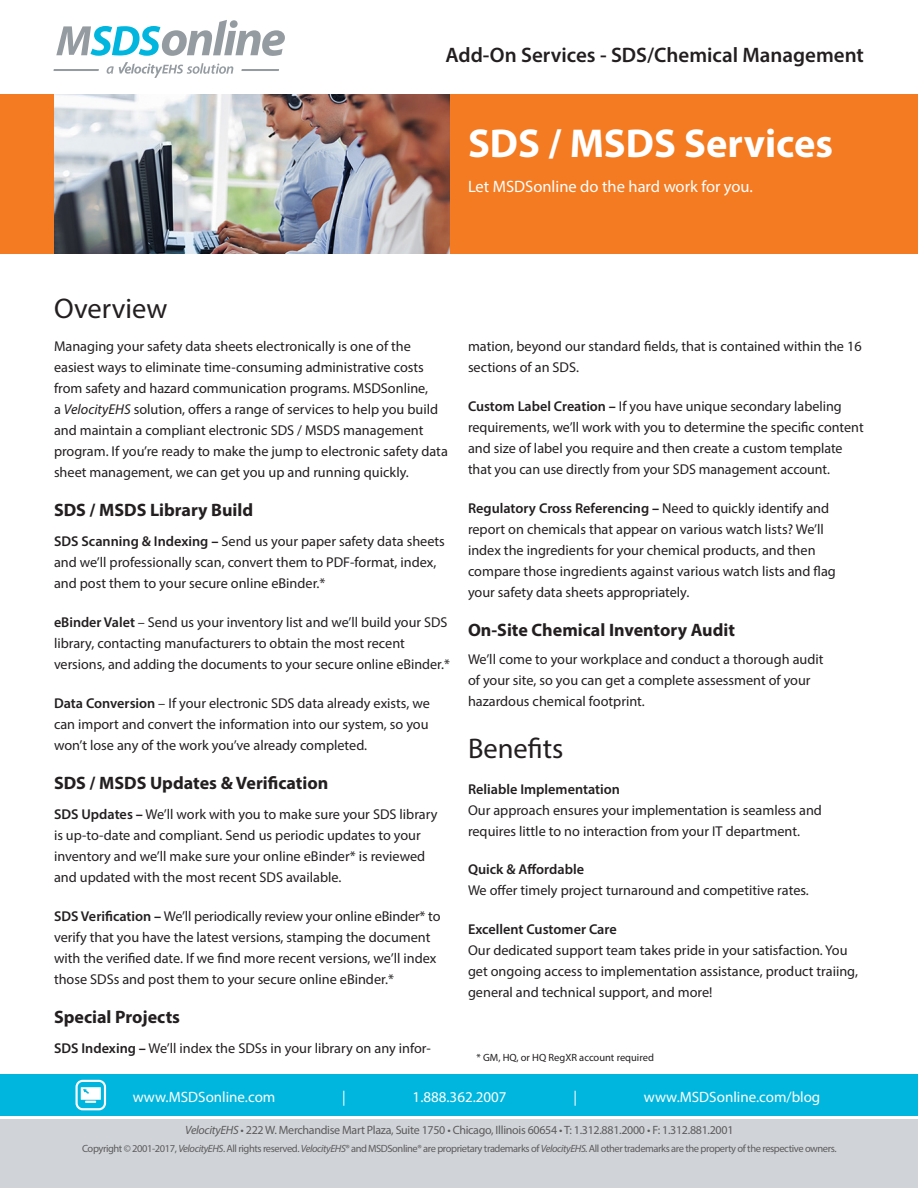
<style>
.page{position:relative;width:918px;height:1188px;background:#fff}
.page>*{position:absolute;margin:0;border:0;box-sizing:border-box;transform-origin:0 0}
.t1{font:700 40.5px "Myriad Pro";color:#fff}
.t2{font:28.5px "Myriad Pro";color:#231f20}
.t3{font:600 21px "Myriad Pro";color:#231f20}
.t4{font:700 18px "Myriad Pro";color:#231f20}
.t5{font:16.5px "Myriad Pro";color:#fff}
.t6{font:15px "Myriad Pro";color:#fff}
.t7{font:14.25px/21px "Myriad Pro";color:#231f20}
.t8{font:600 14.25px "Myriad Pro";color:#231f20}
.t9{font:12px "Myriad Pro";letter-spacing:-.025em;color:#5d5b5c}
.t10{font:10.5px "Myriad Pro";letter-spacing:-.04em;color:#5d5b5c}
.t11{font:10.5px "Myriad Pro";color:#231f20}
.s1{font-style:italic}
.s2{font-weight:600}
.s3{font-weight:700}
</style>
<div class="page">
<div style="left:0;top:94px;width:918px;height:160px;background:#f47b21"></div>
<div style="left:0;top:1120px;width:918px;height:68px;background:#d0d4d8"></div>
<div style="left:0;top:1074px;width:918px;height:42px;background:#00b6de"></div>
<svg style="left:76px;top:1080px;width:30px;height:30px"></svg>
<svg style="left:56px;top:20px;width:229px;height:36px"></svg>
<svg style="left:107px;top:62px;width:126px;height:16px"></svg>
<hr style="left:241px;top:69px;width:38px;height:2px;background:#959ca1">
<hr style="left:53px;top:69px;width:46px;height:2px;background:#959ca1">
<img style="left:54px;top:94px;width:396px;height:160px">
<h3 class="t3" style="left:445px;top:41px;width:420px">Add-On Services - SDS/Chemical Management</h3>
<p class="t1" style="left:468px;top:117px;width:367px">SDS / MSDS Services</p>
<p class="t5" style="left:468px;top:177px;width:287px">Let MSDSonline do the hard work for you.</p>
<p class="t2" style="left:54px;top:291px;width:115px">Overview</p>
<p class="t7" style="left:54px;top:335px;width:395px">Managing your safety data sheets electronically is one of the easiest ways to eliminate time-consuming administrative costs from safety and hazard communication programs. MSDSonline,<br>a <span class="s1">VelocityEHS</span> solution, offers a range of services to help you build and maintain a compliant electronic SDS / MSDS management program. If you’re ready to make the jump to electronic safety data sheet management, we can get you up and running quickly.</p>
<p class="t4" style="left:54px;top:498px;width:201px">SDS / MSDS Library Build</p>
<p class="t7" style="left:54px;top:530px;width:392px"><span class="s2">SDS Scanning &amp; Indexing</span> <span class="s3">–</span> Send us your paper safety data sheets and we’ll professionally scan, convert them to PDF-format, index, and post them to your secure online eBinder.*</p>
<p class="t7" style="left:54px;top:611px;width:397px"><span class="s2">eBinder Valet</span> – Send us your inventory list and we’ll build your SDS library, contacting manufacturers to obtain the most recent versions, and adding the documents to your secure online eBinder.*</p>
<p class="t7" style="left:54px;top:692px;width:377px;text-align:justify"><span class="s2">Data Conversion</span> – If your electronic SDS data already exists, we can import and convert the information into our system, so you won’t lose any of the work you’ve already completed.</p>
<p class="t4" style="left:54px;top:771px;width:276px">SDS / MSDS Updates &amp; Verification</p>
<p class="t7" style="left:54px;top:803px;width:385px"><span class="s2">SDS Updates</span> <span class="s3">–</span> We’ll work with you to make sure your SDS library is up-to-date and compliant. Send us periodic updates to your inventory and we’ll make sure your online eBinder* is reviewed and updated with the most recent SDS available.</p>
<p class="t7" style="left:54px;top:905px;width:388px"><span class="s2">SDS Verification</span> <span class="s3">–</span> We’ll periodically review your online eBinder* to verify that you have the latest versions, stamping the document with the verified date. If we find more recent versions, we’ll index those SDSs and post them to your secure online eBinder.*</p>
<p class="t4" style="left:54px;top:1005px;width:128px">Special Projects</p>
<p class="t7" style="left:54px;top:1037px;width:378px"><span class="s2">SDS Indexing</span> <span class="s3">–</span> We’ll index the SDSs in your library on any infor-</p>
<p class="t7" style="left:468px;top:335px;width:395px">mation, beyond our standard fields, that is contained within the 16 sections of an SDS.</p>
<p class="t7" style="left:468px;top:395px;width:397px"><span class="s2">Custom Label Creation</span> <span class="s3">–</span> If you have unique secondary labeling requirements, we’ll work with you to determine the specific content and size of label you require and then create a custom template that you can use directly from your SDS management account.</p>
<p class="t7" style="left:468px;top:497px;width:369px"><span class="s2">Regulatory Cross Referencing</span> <span class="s3">–</span> Need to quickly identify and report on chemicals that appear on various watch lists? We’ll index the ingredients for your chemical products, and then compare those ingredients against various watch lists and flag your safety data sheets appropriately.</p>
<p class="t4" style="left:468px;top:618px;width:269px">On-Site Chemical Inventory Audit</p>
<p class="t7" style="left:468px;top:649px;width:357px">We’ll come to your workplace and conduct a thorough audit of your site, so you can get a complete assessment of your hazardous chemical footprint.</p>
<p class="t2" style="left:468px;top:731px;width:97px">Benefits</p>
<p class="t8" style="left:468px;top:780px;width:154px">Reliable Implementation</p>
<p class="t7" style="left:468px;top:799px;width:355px">Our approach ensures your implementation is seamless and requires little to no interaction from your IT department.</p>
<p class="t8" style="left:468px;top:860px;width:118px">Quick &amp; Affordable</p>
<p class="t7" style="left:468px;top:880px;width:342px">We offer timely project turnaround and competitive rates.</p>
<p class="t8" style="left:468px;top:920px;width:150px">Excellent Customer Care</p>
<p class="t7" style="left:468px;top:939px;width:391px">Our dedicated support team takes pride in your satisfaction. You get ongoing access to implementation assistance, product traiing, general and technical support, and more!</p>
<p class="t11" style="left:477px;top:1051px;width:179px">* GM, HQ, or HQ RegXR account required</p>
<p class="t6" style="left:133px;top:1088px;width:144px">www.MSDSonline.com</p>
<p class="t6" style="left:342px;top:1088px;width:5px">|</p>
<p class="t6" style="left:413px;top:1088px;width:95px">1.888.362.2007</p>
<p class="t6" style="left:573px;top:1088px;width:5px">|</p>
<p class="t6" style="left:644px;top:1088px;width:178px">www.MSDSonline.com/blog</p>
<p class="t9" style="left:185px;top:1123px;width:550px"><span class="s1">VelocityEHS</span> • 222 W. Merchandise Mart Plaza, Suite 1750 • Chicago, Illinois 60654 • T: 1.312.881.2000 • F: 1.312.881.2001</p>
<p class="t10" style="left:82px;top:1142px;width:756px">Copyright © 2001-2017, <span class="s1">VelocityEHS</span>. All rights reserved. <span class="s1">VelocityEHS</span>®andMSDSonline® are proprietary trademarks of <span class="s1">VelocityEHS.</span> All other trademarks are the property of the respective owners.</p>
</div>
